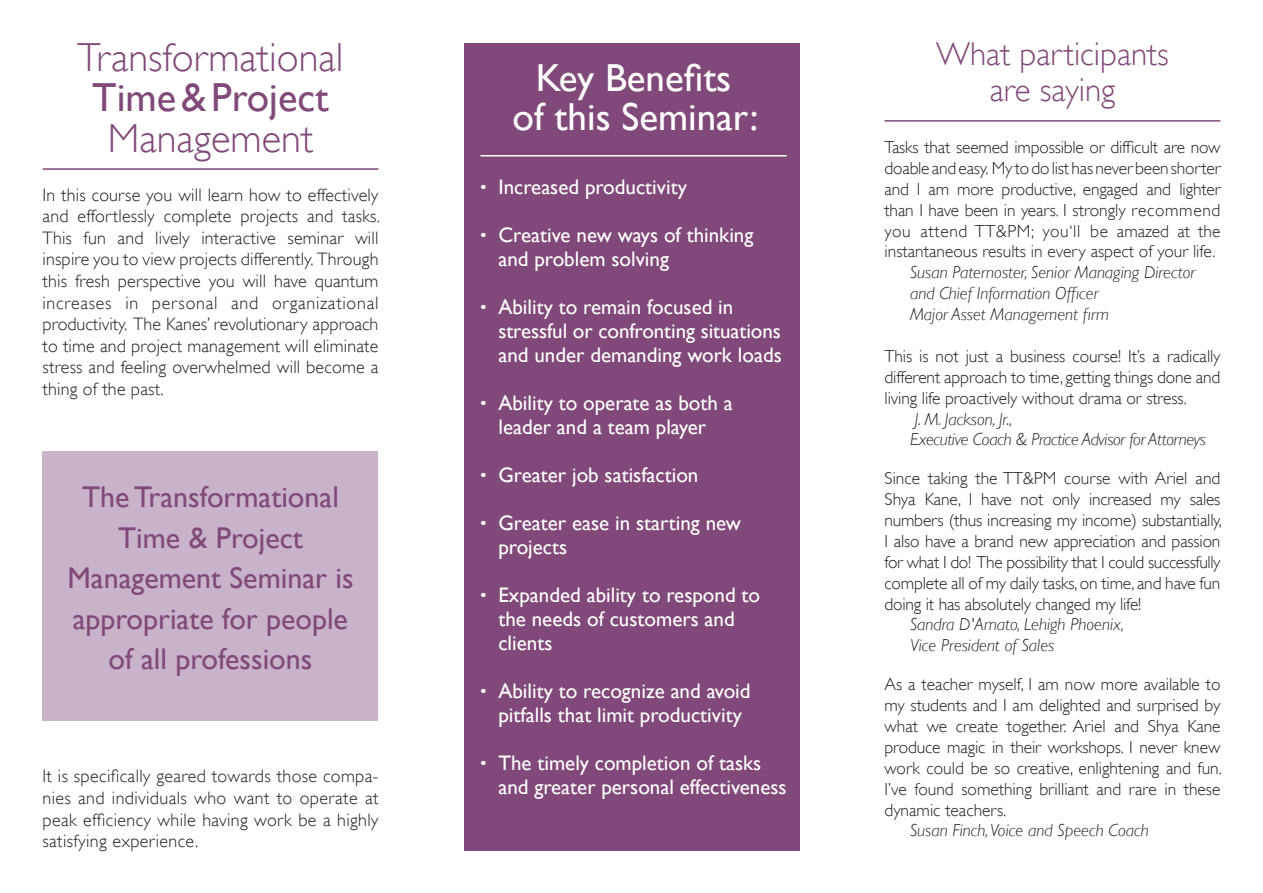
<style>
.page{position:relative;width:1263px;height:893px;background:#fff}
.page>*{position:absolute;margin:0;border:0;box-sizing:border-box;transform-origin:0 0}
.t1{font:300 40.5px "Gill Sans";color:#814979}
.t2{font:40.5px "Gill Sans";color:#814979}
.t3{font:39px/39px "Gill Sans";color:#fff;text-align:center}
.t4{font:300 33px/36px "Gill Sans";color:#814979;text-align:center}
.t5{font:30px/40.5px "Gill Sans";color:#814979;text-align:center}
.t6{font:21px/24px "Gill Sans";color:#fff}
.t7{font:300 18px/21.6px "Gill Sans";letter-spacing:.01em;color:#231f20;text-align:justify}
.t8{font:300 17.4px/20.9px "Gill Sans";letter-spacing:-.005em;color:#231f20;text-align:justify}
.t9{font:italic 300 17.4px/20.9px "Gill Sans";color:#231f20}
.t10{font:italic 300 17.4px/20.9px "Gill Sans";letter-spacing:-.02em;color:#231f20}
.s1{font-weight:700}
</style>
<div class="page">
<div style="left:43px;top:451px;width:335px;height:270px;background:#c9b3c9"></div>
<hr style="left:43px;top:168px;width:335px;height:2px;background:#814979">
<div style="left:464px;top:43px;width:336px;height:807px;background:#814979"></div>
<hr style="left:480px;top:155px;width:307px;height:2px;background:#fff">
<hr style="left:884px;top:120px;width:336px;height:2px;background:#814979">
<h1 class="t1" style="left:77px;top:34px;width:267px">Transformational</h1>
<h1 class="t2" style="left:92px;top:73px;width:238px">Time &amp; Project</h1>
<h1 class="t1" style="left:108px;top:115px;width:207px">Management</h1>
<p class="t7" style="left:43px;top:184px;width:339px">In this course you will learn how to effectively and effortlessly complete projects and tasks.<br>This fun and lively interactive seminar will inspire you to view projects differently. Through this fresh perspective you will have quantum increases in personal and organizational productivity. The Kanes’ revolutionary approach to time and project management will eliminate stress and feeling overwhelmed will become a thing of the past.</p>
<h3 class="t5" style="left:67px;top:477px;width:288px">The Transformational<br>Time &amp; Project<br>Management Seminar is appropriate for people of all professions</h3>
<p class="t7" style="left:43px;top:766px;width:337px">It is specifically geared towards those compa&shy;nies and individuals who want to operate at peak efficiency while having work be a highly satisfying experience.</p>
<h2 class="t3" style="left:512px;top:58px;width:247px">Key Benefits<br>of this Seminar:</h2>
<p class="t6" style="left:480px;top:175px;width:208px"><span class="s1">·</span> Increased productivity</p>
<p class="t6" style="left:498px;top:223px;width:256px;text-indent:-18px"><span class="s1">·</span> Creative new ways of thinking and problem solving</p>
<p class="t6" style="left:498px;top:295px;width:285px;text-indent:-18px"><span class="s1">·</span> Ability to remain focused in stressful or confronting situations and under demanding work loads</p>
<p class="t6" style="left:480px;top:391px;width:254px;text-align:center"><span class="s1">·</span> Ability to operate as both a leader and a team player</p>
<p class="t6" style="left:480px;top:463px;width:220px"><span class="s1">·</span> Greater job satisfaction</p>
<p class="t6" style="left:498px;top:511px;width:244px;text-indent:-18px"><span class="s1">·</span> Greater ease in starting new projects</p>
<p class="t6" style="left:498px;top:583px;width:263px;text-indent:-18px"><span class="s1">·</span> Expanded ability to respond to the needs of customers and clients</p>
<p class="t6" style="left:480px;top:679px;width:272px;text-align:center"><span class="s1">·</span> Ability to recognize and avoid pitfalls that limit productivity</p>
<p class="t6" style="left:498px;top:751px;width:290px;text-indent:-18px"><span class="s1">·</span> The timely completion of tasks and greater personal effectiveness</p>
<h3 class="t4" style="left:936px;top:36px;width:234px">What participants are saying</h3>
<p class="t8" style="left:884px;top:137px;width:338px">Tasks that seemed impossible or difficult are now doable and easy. My to do list has never been shorter and I am more productive, engaged and lighter than I have been in years. I strongly recommend you attend TT&amp;PM; you‘ll be amazed at the instantaneous results in every aspect of your life.</p>
<p class="t9" style="left:910px;top:262px;width:287px">Susan Paternoster, Senior Managing Director and Chief Information Officer<br>Major Asset Management firm</p>
<p class="t8" style="left:884px;top:346px;width:337px">This is not just a business course! It’s a radically different approach to time, getting things done and living life proactively without drama or stress.</p>
<p class="t10" style="left:910px;top:408px;width:298px">J. M. Jackson, Jr.,<br>Executive Coach &amp; Practice Advisor for Attorneys</p>
<p class="t8" style="left:884px;top:468px;width:339px">Since taking the TT&amp;PM course with Ariel and Shya Kane, I have not only increased my sales numbers (thus increasing my income) substantially, I also have a brand new appreciation and passion for what I do! The possibility that I could successfully complete all of my daily tasks, on time, and have fun doing it has absolutely changed my life!</p>
<p class="t9" style="left:910px;top:614px;width:215px">Sandra D'Amato, Lehigh Phoenix,<br>Vice President of Sales</p>
<p class="t8" style="left:884px;top:674px;width:339px">As a teacher myself, I am now more available to my students and I am delighted and surprised by what we create together. Ariel and Shya Kane produce magic in their workshops. I never knew work could be so creative, enlightening and fun.<br>I’ve found something brilliant and rare in these dynamic teachers.</p>
<p class="t9" style="left:910px;top:820px;width:240px">Susan Finch, Voice and Speech Coach</p>
</div>
